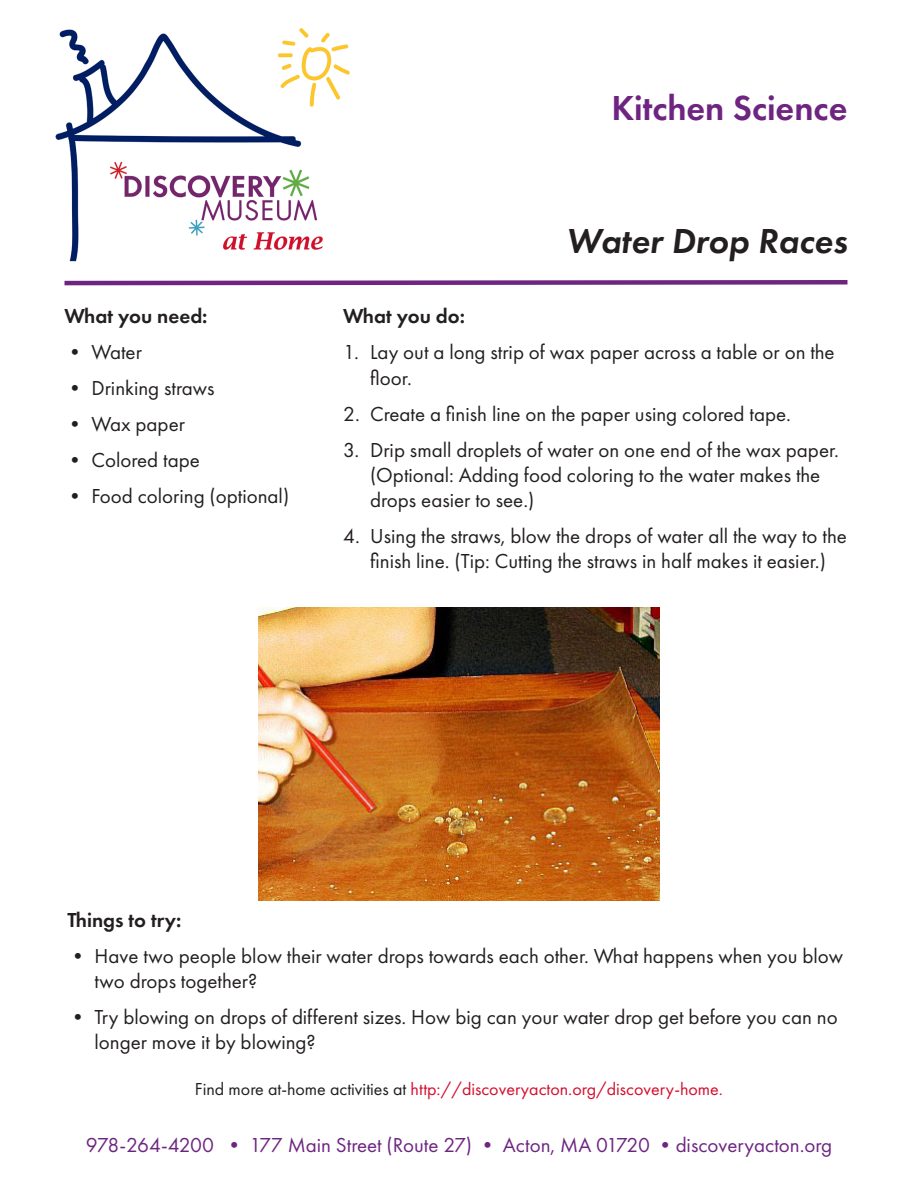
<style>
.page{position:relative;width:918px;height:1188px;background:#fff}
.page>*{position:absolute;margin:0;border:0;box-sizing:border-box;transform-origin:0 0}
.t1{font:600 36px "Futura PT";color:#6e2581}
.t2{font:italic 600 36px "Futura PT";color:#231f20}
.t3{font:21px/25.2px "Futura PT";color:#231f20}
.t4{font:21px "Futura PT";color:#6e2581}
.t5{font:600 21px "Futura PT";color:#231f20}
.t6{font:18px "Futura PT";color:#d40f2c}
.s1{color:#231f20}
</style>
<div class="page">
<img style="left:55px;top:28px;width:295px;height:234px">
<svg style="left:64px;top:280px;width:784px;height:6px;background:#925ba0"></svg>
<img style="left:259px;top:608px;width:400px;height:293px">
<p class="t1" style="left:611px;top:86px;width:238px">Kitchen Science</p>
<p class="t5" style="left:65px;top:303px;width:145px">What you need:</p>
<p class="t3" style="left:65px;top:340px;width:79px">• Water</p>
<p class="t3" style="left:65px;top:376px;width:152px">• Drinking straws</p>
<p class="t3" style="left:65px;top:412px;width:122px">• Wax paper</p>
<p class="t3" style="left:65px;top:448px;width:137px">• Colored tape</p>
<p class="t3" style="left:65px;top:484px;width:226px">• Food coloring (optional)</p>
<p class="t2" style="left:566px;top:218px;width:282px">Water Drop Races</p>
<p class="t5" style="left:343px;top:303px;width:123px">What you do:</p>
<p class="t3" style="left:370px;top:340px;width:466px;text-indent:-27px">1. Lay out a long strip of wax paper across a table or on the floor.</p>
<p class="t3" style="left:343px;top:401px;width:449px">2. Create a finish line on the paper using colored tape.</p>
<p class="t3" style="left:370px;top:437px;width:470px;text-indent:-27px">3. Drip small droplets of water on one end of the wax paper. (Optional: Adding food coloring to the water makes the drops easier to see.)</p>
<p class="t3" style="left:343px;top:523px;width:505px;text-align:center">4. Using the straws, blow the drops of water all the way to the finish line. (Tip: Cutting the straws in half makes it easier.)</p>
<p class="t5" style="left:67px;top:906px;width:115px">Things to try:</p>
<p class="t3" style="left:94px;top:943px;width:750px;text-indent:-27px">• Have two people blow their water drops towards each other. What happens when you blow two drops together?</p>
<p class="t3" style="left:94px;top:1004px;width:745px;text-indent:-27px">• Try blowing on drops of different sizes. How big can your water drop get before you can no longer move it by blowing?</p>
<p class="t6" style="left:195px;top:1078px;width:530px"><span class="s1">Find more at-home activities at</span> http://discoveryacton.org/discovery-home.</p>
<p class="t4" style="left:86px;top:1132px;width:748px">978-264-4200 • 177 Main Street (Route 27) • Acton, MA 01720 •discoveryacton.org</p>
</div>
